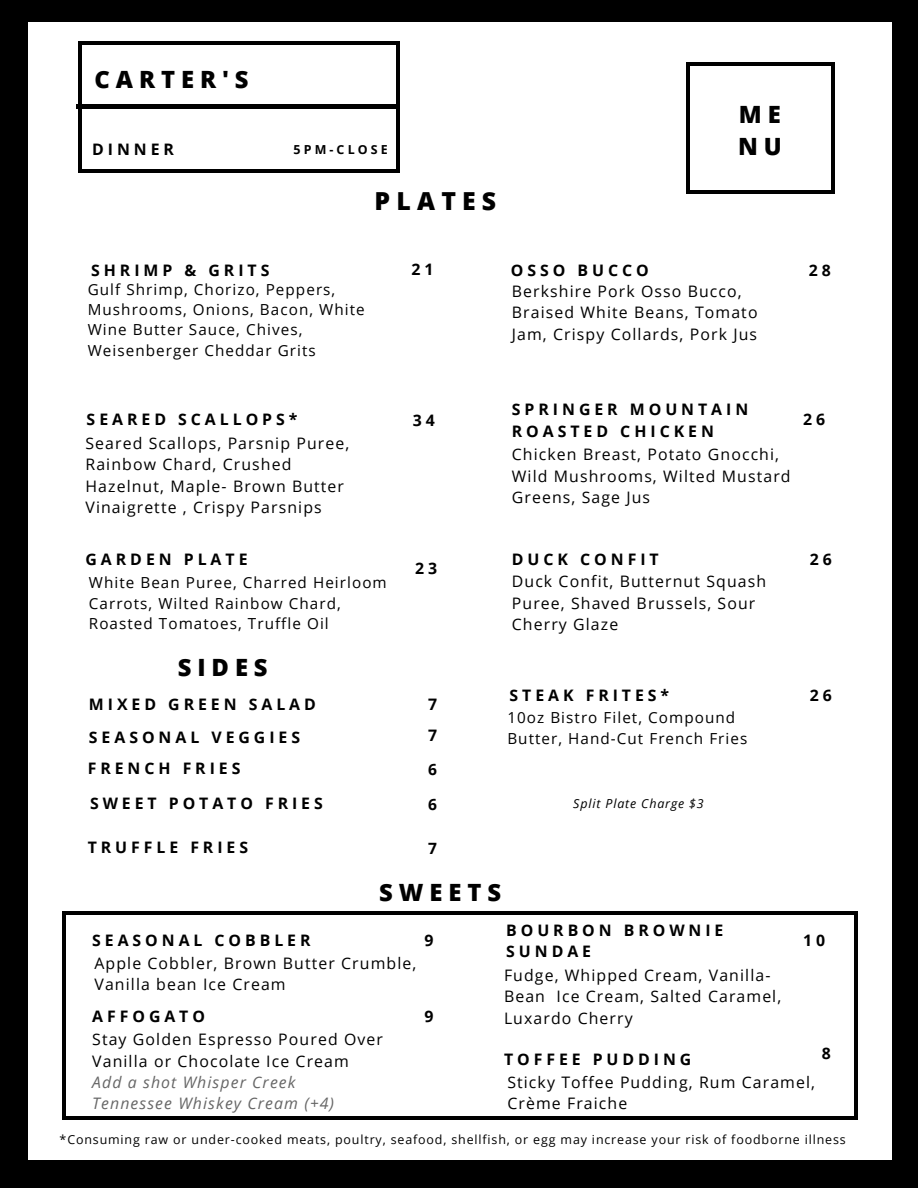
<style>
.page{position:relative;width:918px;height:1188px;background:#000}
.page>*{position:absolute;margin:0;border:0;box-sizing:border-box;transform-origin:0 0}
.t1{font:800 24.75px "Open Sans";letter-spacing:.25em;color:#000}
.t2{font:800 23.85px/32.7px "Open Sans";letter-spacing:.25em;color:#000}
.t3{font:15.9px/21.3px "Open Sans";letter-spacing:.07em;color:#000}
.t4{font:700 15.9px/21.3px "Open Sans";letter-spacing:.25em;color:#000}
.t5{font:italic 15.9px/21.3px "Open Sans";letter-spacing:.07em;color:#666}
.t6{font:700 15.6px "Open Sans";color:#000}
.t7{font:15.3px/20.2px "Open Sans";letter-spacing:.07em;color:#000}
.t8{font:12.45px "Open Sans";letter-spacing:.07em;color:#000}
.t9{font:italic 12.45px "Open Sans";letter-spacing:.07em;color:#000}
.t10{font:700 12.45px "Open Sans";letter-spacing:.25em;color:#000}
</style>
<div class="page">
<div style="left:28px;top:23px;width:864px;height:1137px;background:#fff"></div>
<hr style="left:62px;top:915px;width:4px;height:202px;background:#000">
<svg style="left:62px;top:1117px;width:4px;height:3px"></svg>
<hr style="left:854px;top:915px;width:4px;height:202px;background:#000">
<hr style="left:66px;top:1117px;width:789px;height:3px;background:#000">
<svg style="left:855px;top:911px;width:3px;height:4px"></svg>
<svg style="left:62px;top:911px;width:4px;height:4px"></svg>
<hr style="left:66px;top:911px;width:789px;height:4px;background:#000">
<svg style="left:831px;top:191px;width:4px;height:3px"></svg>
<hr style="left:686px;top:66px;width:4px;height:125px;background:#000">
<svg style="left:686px;top:191px;width:4px;height:3px"></svg>
<hr style="left:831px;top:66px;width:4px;height:125px;background:#000">
<hr style="left:690px;top:190px;width:141px;height:4px;background:#000">
<svg style="left:831px;top:62px;width:4px;height:4px"></svg>
<svg style="left:686px;top:62px;width:4px;height:4px"></svg>
<hr style="left:690px;top:62px;width:141px;height:4px;background:#000">
<svg style="left:397px;top:169px;width:3px;height:4px"></svg>
<hr style="left:78px;top:44px;width:4px;height:125px;background:#000">
<svg style="left:78px;top:169px;width:4px;height:4px"></svg>
<hr style="left:396px;top:44px;width:4px;height:125px;background:#000">
<hr style="left:82px;top:169px;width:315px;height:4px;background:#000">
<svg style="left:78px;top:41px;width:4px;height:3px"></svg>
<hr style="left:82px;top:41px;width:315px;height:4px;background:#000">
<hr style="left:77px;top:105px;width:320px;height:4px;background:#000">
<h2 class="t2" style="left:94px;top:62px;width:156px">CARTER'S</h2>
<p class="t4" style="left:92px;top:138px;width:83px">DINNER</p>
<p class="t10" style="left:294px;top:141px;width:96px">5PM-CLOSE</p>
<h1 class="t1" style="left:375px;top:184px;width:123px">PLATES</h1>
<h2 class="t2" style="left:738px;top:97px;width:45px">ME<br>NU</h2>
<p class="t4" style="left:91px;top:259px;width:180px">SHRIMP &amp; GRITS</p>
<p class="t4" style="left:412px;top:258px;width:24px">21</p>
<p class="t7" style="left:88px;top:279px;width:278px">Gulf Shrimp, Chorizo, Peppers,<br>Mushrooms, Onions, Bacon, White<br>Wine Butter Sauce, Chives,<br>Weisenberger Cheddar Grits</p>
<p class="t4" style="left:511px;top:259px;width:140px">OSSO BUCCO</p>
<p class="t3" style="left:512px;top:280px;width:247px">Berkshire Pork Osso Bucco,<br>Braised White Beans, Tomato<br>Jam, Crispy Collards, Pork Jus</p>
<p class="t4" style="left:809px;top:259px;width:24px">28</p>
<p class="t4" style="left:87px;top:408px;width:212px">SEARED SCALLOPS*</p>
<p class="t3" style="left:86px;top:432px;width:265px">Seared Scallops, Parsnip Puree,<br>Rainbow Chard, Crushed<br>Hazelnut, Maple- Brown Butter<br>Vinaigrette , Crispy Parsnips</p>
<p class="t4" style="left:413px;top:410px;width:24px">34</p>
<p class="t4" style="left:512px;top:398px;width:238px">SPRINGER MOUNTAIN<br>ROASTED CHICKEN</p>
<p class="t3" style="left:512px;top:443px;width:280px">Chicken Breast, Potato Gnocchi,<br>Wild Mushrooms, Wilted Mustard<br>Greens, Sage Jus</p>
<p class="t4" style="left:803px;top:408px;width:24px">26</p>
<p class="t4" style="left:86px;top:548px;width:164px">GARDEN PLATE</p>
<p class="t7" style="left:89px;top:572px;width:299px">White Bean Puree, Charred Heirloom<br>Carrots, Wilted Rainbow Chard,<br>Roasted Tomatoes, Truffle Oil</p>
<h2 class="t2" style="left:178px;top:651px;width:91px">SIDES</h2>
<p class="t4" style="left:89px;top:693px;width:229px">MIXED GREEN SALAD</p>
<p class="t4" style="left:89px;top:726px;width:213px">SEASONAL VEGGIES</p>
<p class="t4" style="left:88px;top:750px;width:237px;line-height:35px">FRENCH FRIES<br>SWEET POTATO FRIES</p>
<p class="t4" style="left:88px;top:836px;width:162px">TRUFFLE FRIES</p>
<p class="t4" style="left:415px;top:557px;width:24px">23</p>
<p class="t4" style="left:428px;top:693px;width:11px">7</p>
<p class="t4" style="left:428px;top:725px;width:11px">7</p>
<p class="t6" style="left:428px;top:758px;width:10px">6</p>
<p class="t6" style="left:428px;top:793px;width:10px">6</p>
<p class="t6" style="left:428px;top:837px;width:10px">7</p>
<p class="t4" style="left:512px;top:548px;width:148px">DUCK CONFIT</p>
<p class="t3" style="left:512px;top:570px;width:256px">Duck Confit, Butternut Squash<br>Puree, Shaved Brussels, Sour<br>Cherry Glaze</p>
<p class="t4" style="left:510px;top:684px;width:161px">STEAK FRITES*</p>
<p class="t7" style="left:507px;top:707px;width:242px">10oz Bistro Filet, Compound<br>Butter, Hand-Cut French Fries</p>
<p class="t9" style="left:573px;top:795px;width:132px">Split Plate Charge $3</p>
<h2 class="t2" style="left:379px;top:876px;width:123px">SWEETS</h2>
<p class="t4" style="left:810px;top:548px;width:24px">26</p>
<p class="t4" style="left:810px;top:684px;width:24px">26</p>
<p class="t4" style="left:92px;top:929px;width:220px">SEASONAL COBBLER</p>
<p class="t4" style="left:425px;top:929px;width:11px">9</p>
<p class="t3" style="left:94px;top:952px;width:323px">Apple Cobbler, Brown Butter Crumble,<br>Vanilla bean Ice Cream</p>
<p class="t4" style="left:92px;top:1005px;width:114px">AFFOGATO</p>
<p class="t3" style="left:92px;top:1028px;width:292px">Stay Golden Espresso Poured Over<br>Vanilla or Chocolate Ice Cream</p>
<p class="t5" style="left:92px;top:1071px;width:243px">Add a shot Whisper Creek<br>Tennessee Whiskey Cream (+4)</p>
<p class="t4" style="left:425px;top:1005px;width:11px">9</p>
<p class="t4" style="left:506px;top:919px;width:219px">BOURBON BROWNIE<br>SUNDAE</p>
<p class="t3" style="left:504px;top:964px;width:279px">Fudge, Whipped Cream, Vanilla-<br>Bean Ice Cream, Salted Caramel,<br>Luxardo Cherry</p>
<p class="t4" style="left:803px;top:929px;width:24px">10</p>
<p class="t4" style="left:504px;top:1049px;width:189px">TOFFEE PUDDING</p>
<p class="t3" style="left:507px;top:1071px;width:309px">Sticky Toffee Pudding, Rum Caramel,<br>Crème Fraiche</p>
<p class="t4" style="left:822px;top:1042px;width:11px">8</p>
<p class="t8" style="left:60px;top:1131px;width:788px">*Consuming raw or under-cooked meats, poultry, seafood, shellfish, or egg may increase your risk of foodborne illness</p>
</div>
